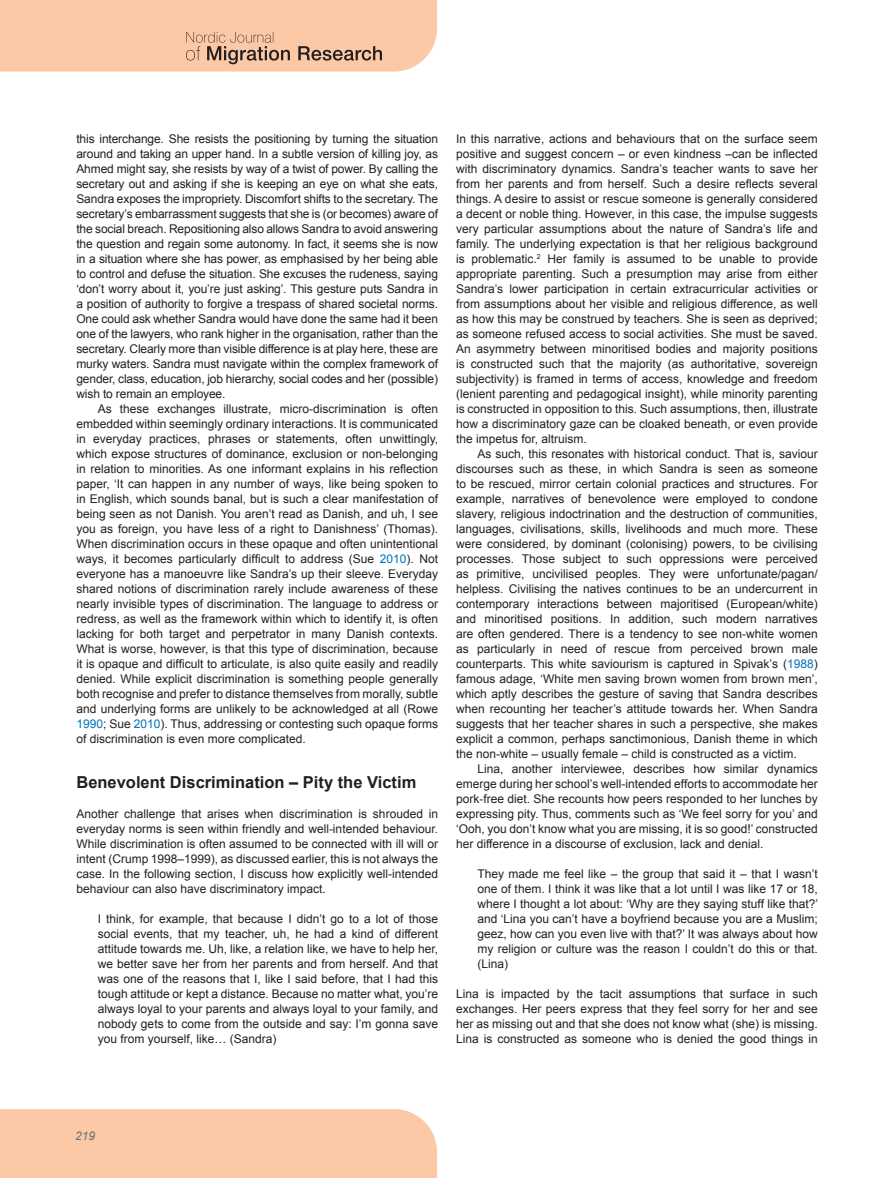
<style>
.page{position:relative;width:893px;height:1178px;background:#fff}
.page>*{position:absolute;margin:0;border:0;box-sizing:border-box;transform-origin:0 0}
.t1{font:700 16.5px "Arial";color:#231f20}
.t2{font:12px/15px "Arial";color:#231f20;text-align:justify}
.t3{font:italic 12px "Arial";color:#6c6d70}
.s1{color:#0073bd}
</style>
<div class="page">
<div style="left:0;top:1109px;width:437px;height:69px;background:#fcc9a6"></div>
<svg style="left:0;top:0;width:437px;height:72px;background:#f4c4a3"></svg>
<p class="t2" style="left:76px;top:131px;width:363px">this interchange. She resists the positioning by turning the situation around and taking an upper hand. In a subtle version of killing joy, as Ahmed might say, she resists by way of a twist of power. By calling the secretary out and asking if she is keeping an eye on what she eats, Sandra exposes the impropriety. Discomfort shifts to the secretary. The secretary’s embarrassment suggests that she is (or becomes) aware of the social breach. Repositioning also allows Sandra to avoid answering the question and regain some autonomy. In fact, it seems she is now in a situation where she has power, as emphasised by her being able to control and defuse the situation. She excuses the rudeness, saying ‘don’t worry about it, you’re just asking’. This gesture puts Sandra in a position of authority to forgive a trespass of shared societal norms.<br>One could ask whether Sandra would have done the same had it been one of the lawyers, who rank higher in the organisation, rather than the secretary. Clearly more than visible difference is at play here, these are murky waters. Sandra must navigate within the complex framework of gender, class, education, job hierarchy, social codes and her (possible) wish to remain an employee.</p>
<p class="t2" style="left:76px;top:401px;width:363px;text-indent:21px">As these exchanges illustrate, micro-discrimination is often embedded within seemingly ordinary interactions. It is communicated in everyday practices, phrases or statements, often unwittingly, which expose structures of dominance, exclusion or non-belonging in relation to minorities. As one informant explains in his reflection paper, ‘It can happen in any number of ways, like being spoken to in English, which sounds banal, but is such a clear manifestation of being seen as not Danish. You aren’t read as Danish, and uh, I see you as foreign, you have less of a right to Danishness’ (Thomas).<br>When discrimination occurs in these opaque and often unintentional ways, it becomes particularly difficult to address (Sue <span class="s1">2010</span>). Not everyone has a manoeuvre like Sandra’s up their sleeve. Everyday shared notions of discrimination rarely include awareness of these nearly invisible types of discrimination. The language to address or redress, as well as the framework within which to identify it, is often lacking for both target and perpetrator in many Danish contexts.<br>What is worse, however, is that this type of discrimination, because it is opaque and difficult to articulate, is also quite easily and readily denied. While explicit discrimination is something people generally both recognise and prefer to distance themselves from morally, subtle and underlying forms are unlikely to be acknowledged at all (Rowe <span class="s1">1990</span>; Sue <span class="s1">2010</span>). Thus, addressing or contesting such opaque forms of discrimination is even more complicated.</p>
<h1 class="t1" style="left:76px;top:771px;width:341px">Benevolent Discrimination – Pity the Victim</h1>
<p class="t2" style="left:76px;top:806px;width:363px">Another challenge that arises when discrimination is shrouded in everyday norms is seen within friendly and well-intended behaviour.<br>While discrimination is often assumed to be connected with ill will or intent (Crump 1998–1999), as discussed earlier, this is not always the case. In the following section, I discuss how explicitly well-intended behaviour can also have discriminatory impact.</p>
<p class="t2" style="left:98px;top:911px;width:342px">I think, for example, that because I didn’t go to a lot of those social events, that my teacher, uh, he had a kind of different attitude towards me. Uh, like, a relation like, we have to help her, we better save her from her parents and from herself. And that was one of the reasons that I, like I said before, that I had this tough attitude or kept a distance. Because no matter what, you’re always loyal to your parents and always loyal to your family, and nobody gets to come from the outside and say: I’m gonna save you from yourself, like… (Sandra)</p>
<p class="t2" style="left:456px;top:131px;width:363px">In this narrative, actions and behaviours that on the surface seem positive and suggest concern – or even kindness –can be inflected with discriminatory dynamics. Sandra’s teacher wants to save her from her parents and from herself. Such a desire reflects several things. A desire to assist or rescue someone is generally considered a decent or noble thing. However, in this case, the impulse suggests very particular assumptions about the nature of Sandra’s life and family. The underlying expectation is that her religious background is problematic.<sup>2</sup> Her family is assumed to be unable to provide appropriate parenting. Such a presumption may arise from either Sandra’s lower participation in certain extracurricular activities or from assumptions about her visible and religious difference, as well as how this may be construed by teachers. She is seen as deprived; as someone refused access to social activities. She must be saved.<br>An asymmetry between minoritised bodies and majority positions is constructed such that the majority (as authoritative, sovereign subjectivity) is framed in terms of access, knowledge and freedom (lenient parenting and pedagogical insight), while minority parenting is constructed in opposition to this. Such assumptions, then, illustrate how a discriminatory gaze can be cloaked beneath, or even provide the impetus for, altruism.</p>
<p class="t2" style="left:456px;top:446px;width:363px;text-indent:21px">As such, this resonates with historical conduct. That is, saviour discourses such as these, in which Sandra is seen as someone to be rescued, mirror certain colonial practices and structures. For example, narratives of benevolence were employed to condone slavery, religious indoctrination and the destruction of communities, languages, civilisations, skills, livelihoods and much more. These were considered, by dominant (colonising) powers, to be civilising processes. Those subject to such oppressions were perceived as primitive, uncivilised peoples. They were unfortunate/pagan/ helpless. Civilising the natives continues to be an undercurrent in contemporary interactions between majoritised (European/white) and minoritised positions. In addition, such modern narratives are often gendered. There is a tendency to see non-white women as particularly in need of rescue from perceived brown male counterparts. This white saviourism is captured in Spivak’s (<span class="s1">1988</span>) famous adage, ‘White men saving brown women from brown men’, which aptly describes the gesture of saving that Sandra describes when recounting her teacher’s attitude towards her. When Sandra suggests that her teacher shares in such a perspective, she makes explicit a common, perhaps sanctimonious, Danish theme in which the non-white – usually female – child is constructed as a victim.</p>
<p class="t2" style="left:456px;top:761px;width:363px;text-indent:21px">Lina, another interviewee, describes how similar dynamics emerge during her school’s well-intended efforts to accommodate her pork-free diet. She recounts how peers responded to her lunches by expressing pity. Thus, comments such as ‘We feel sorry for you’ and ‘Ooh, you don’t know what you are missing, it is so good!’ constructed her difference in a discourse of exclusion, lack and denial.</p>
<p class="t2" style="left:477px;top:866px;width:342px">They made me feel like – the group that said it – that I wasn’t one of them. I think it was like that a lot until I was like 17 or 18, where I thought a lot about: ‘Why are they saying stuff like that?’ and ‘Lina you can’t have a boyfriend because you are a Muslim; geez, how can you even live with that?’ It was always about how my religion or culture was the reason I couldn’t do this or that. (Lina)</p>
<p class="t2" style="left:456px;top:986px;width:363px">Lina is impacted by the tacit assumptions that surface in such exchanges. Her peers express that they feel sorry for her and see her as missing out and that she does not know what (she) is missing.<br>Lina is constructed as someone who is denied the good things in</p>
<p class="t3" style="left:75px;top:1128px;width:22px">219</p>
</div>
